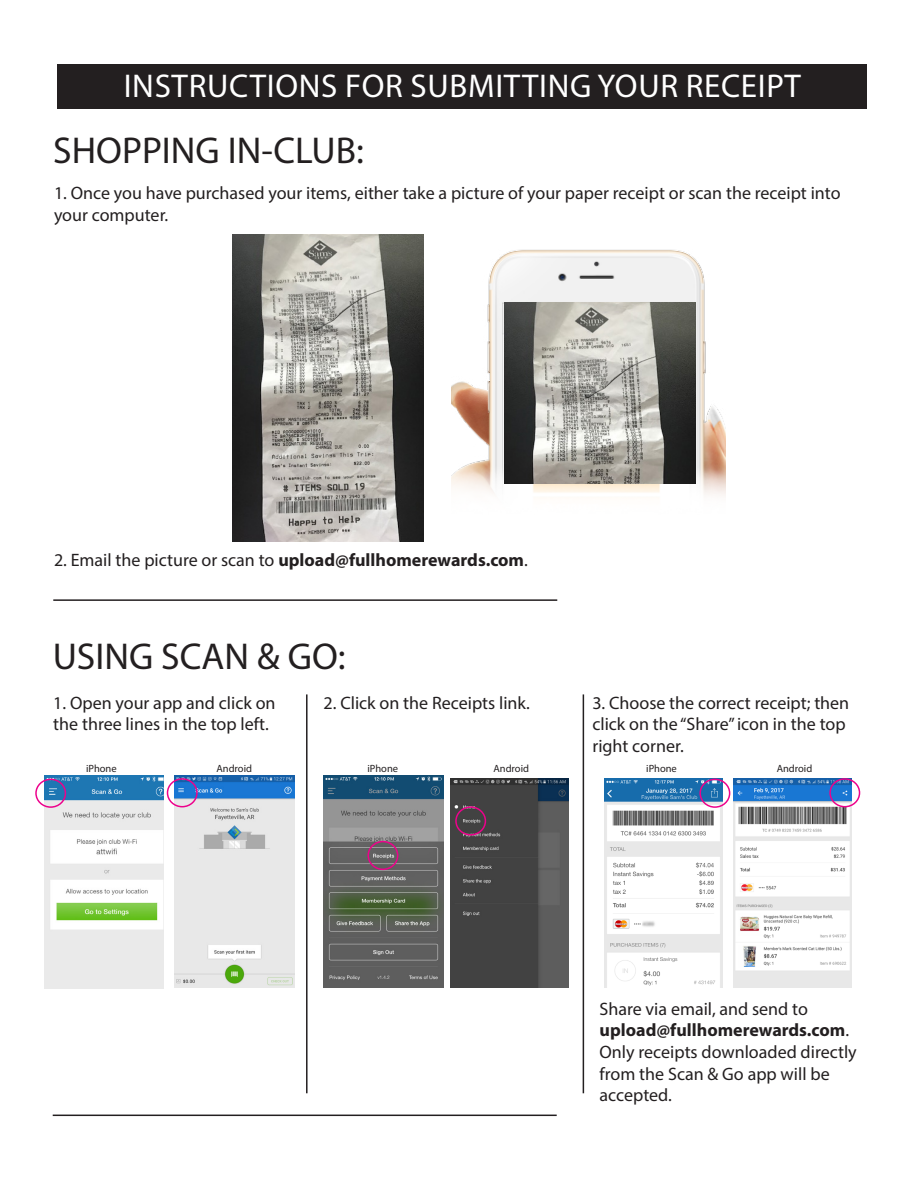
<style>
.page{position:relative;width:918px;height:1188px;background:#fff}
.page>*{position:absolute;margin:0;border:0;box-sizing:border-box;transform-origin:0 0}
.t1{font:37.5px "Myriad Pro";color:#231f20}
.t2{font:33px "Myriad Pro";letter-spacing:.02em;color:#fff}
.t3{font:18px/21.6px "Myriad Pro";color:#231f20}
.t4{font:10.5px "Myriad Pro";color:#231f20}
.t5{font:7.5px "Myriad Pro";color:#545557}
.s1{font-weight:700}
</style>
<div class="page">
<div style="left:57px;top:65px;width:810px;height:44px;background:#231f20"></div>
<hr style="left:306px;top:694px;width:2px;height:399px;background:#231f20">
<hr style="left:583px;top:694px;width:1px;height:399px;background:#231f20">
<hr style="left:53px;top:1115px;width:504px;height:1px;background:#231f20">
<img style="left:44px;top:776px;width:120px;height:212px">
<div style="left:35px;top:779px;width:31px;height:29px;border:2px solid #ed028c;border-radius:50%"></div>
<img style="left:175px;top:776px;width:119px;height:212px">
<div style="left:167px;top:778px;width:31px;height:29px;border:2px solid #ed028c;border-radius:50%"></div>
<img style="left:324px;top:776px;width:119px;height:212px">
<div style="left:367px;top:841px;width:31px;height:29px;border:2px solid #ed028c;border-radius:50%"></div>
<img style="left:451px;top:778px;width:118px;height:210px">
<div style="left:455px;top:806px;width:31px;height:30px;border:2px solid #ed028c;border-radius:50%"></div>
<img style="left:604px;top:778px;width:118px;height:210px">
<div style="left:699px;top:779px;width:31px;height:29px;border:2px solid #ed028c;border-radius:50%"></div>
<img style="left:734px;top:778px;width:118px;height:210px">
<div style="left:829px;top:778px;width:31px;height:29px;border:2px solid #ed028c;border-radius:50%"></div>
<hr style="left:53px;top:599px;width:504px;height:2px;background:#231f20">
<img style="left:232px;top:235px;width:192px;height:307px">
<img style="left:452px;top:249px;width:274px;height:247px">
<img style="left:504px;top:302px;width:191px;height:182px">
<p class="t2" style="left:124px;top:66px;width:679px">INSTRUCTIONS FOR SUBMITTING YOUR RECEIPT</p>
<p class="t1" style="left:53px;top:127px;width:312px">SHOPPING IN-CLUB:</p>
<p class="t3" style="left:54px;top:182px;width:788px">1. Once you have purchased your items, either take a picture of your paper receipt or scan the receipt into your computer.</p>
<p class="t5" style="left:349px;top:414px;width:14px">****</p>
<p class="t3" style="left:54px;top:549px;width:475px">2. Email the picture or scan to <span class="s1">upload@fullhomerewards.com</span>.</p>
<p class="t1" style="left:53px;top:633px;width:294px">USING SCAN &amp; GO:</p>
<p class="t3" style="left:53px;top:692px;width:224px">1. Open your app and click on the three lines in the top left.</p>
<p class="t3" style="left:324px;top:692px;width:208px">2. Click on the Receipts link.</p>
<p class="t3" style="left:592px;top:692px;width:258px">3. Choose the correct receipt; then click on the “Share” icon in the top right corner.</p>
<p class="t4" style="left:86px;top:762px;width:32px">iPhone</p>
<p class="t4" style="left:217px;top:762px;width:37px">Android</p>
<p class="t4" style="left:367px;top:762px;width:32px">iPhone</p>
<p class="t4" style="left:493px;top:762px;width:37px">Android</p>
<p class="t4" style="left:646px;top:762px;width:32px">iPhone</p>
<p class="t4" style="left:777px;top:762px;width:37px">Android</p>
<p class="t3" style="left:600px;top:998px;width:210px">Share via email, and send to</p>
<p class="t3" style="left:600px;top:1019px;width:259px"><span class="s1">upload@fullhomerewards.com</span>.<br>Only receipts downloaded directly from the Scan &amp; Go app will be accepted.</p>
</div>
